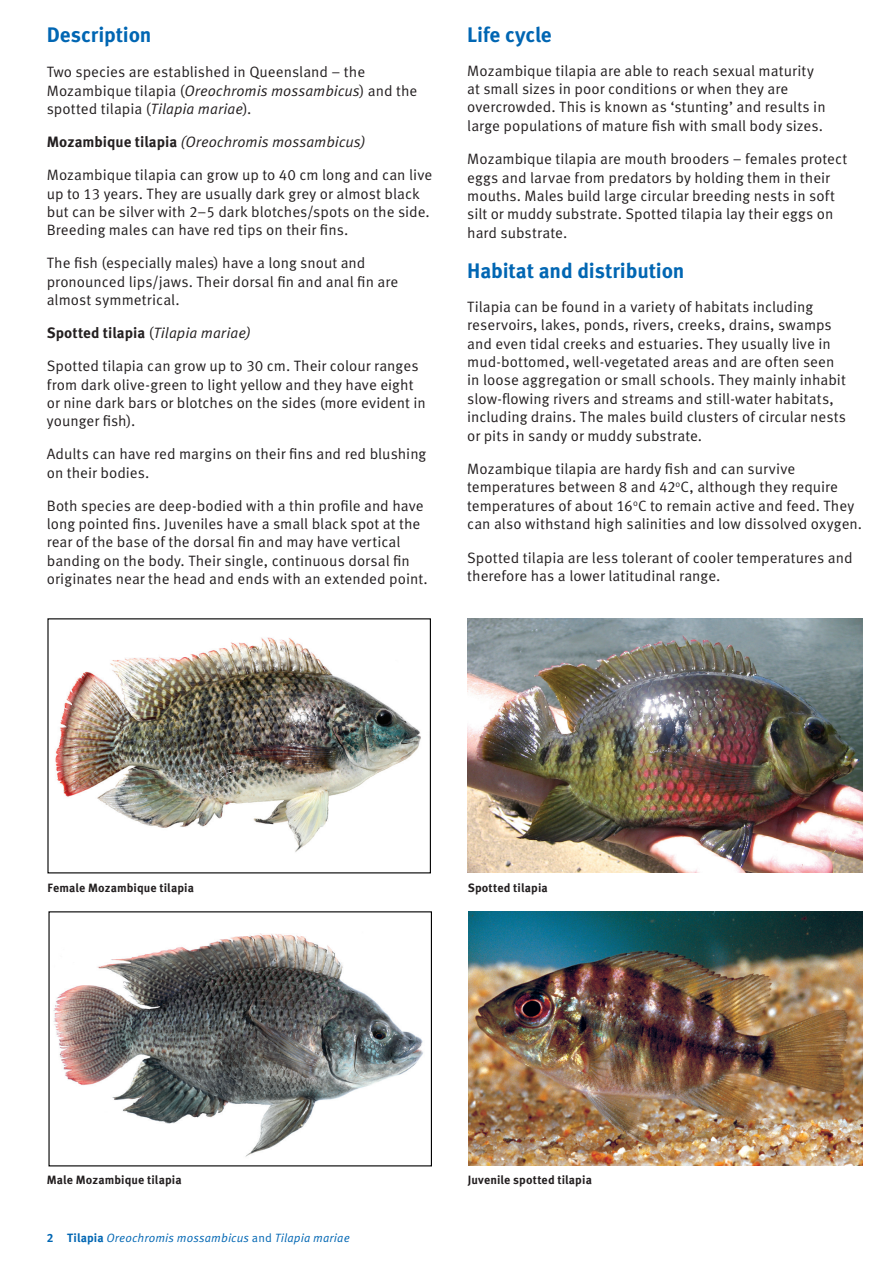
<style>
.page{position:relative;width:893px;height:1263px;background:#fff}
.page>*{position:absolute;margin:0;border:0;box-sizing:border-box;transform-origin:0 0}
.Header01{font:700 21px "Meta OT";letter-spacing:-.01em;color:#0166b3}
.Bodycopy{font:700 21px "Meta OT";letter-spacing:-.005em;color:#0166b3}
.Header01-2{font:15px/18.5px "Meta OT";color:#231f20}
.Header01-3{font:italic 15px "Meta OT";color:#231f20}
.Header01-4{font:700 15px "Meta OT";color:#231f20}
.Header01-5{font:700 12px "Meta OT";letter-spacing:.01em;color:#231f20}
.t1{font:italic 12px "Meta OT";letter-spacing:.01em;color:#0166b3}
.s1{font-style:italic}
.s2{font-weight:700;font-style:normal}
.s3{font-weight:400}
.s4{font-weight:400;font-style:italic}
.s5{font-style:normal}
</style>
<div class="page">
<img style="left:55px;top:637px;width:366px;height:215px">
<img style="left:468px;top:912px;width:394px;height:254px">
<img style="left:468px;top:619px;width:394px;height:254px">
<img style="left:53px;top:933px;width:370px;height:224px">
<p class="Bodycopy" style="left:47px;top:22px;width:106px">Description</p>
<p class="Header01-2" style="left:47px;top:63px;width:372px">Two species are established in Queensland – the<br>Mozambique tilapia (<span class="s1">Oreochromis mossambicus</span>) and the spotted tilapia (<span class="s1">Tilapia mariae</span>).</p>
<p class="Header01-3" style="left:47px;top:133px;width:320px"><span class="s2">Mozambique tilapia</span> (Oreochromis mossambicus)</p>
<p class="Header01-2" style="left:47px;top:166px;width:387px">Mozambique tilapia can grow up to 40 cm long and can live up to 13 years. They are usually dark grey or almost black but can be silver with 2–5 dark blotches/spots on the side.<br>Breeding males can have red tips on their fins.</p>
<p class="Header01-2" style="left:47px;top:254px;width:353px">The fish (especially males) have a long snout and pronounced lips/jaws. Their dorsal fin and anal fin are almost symmetrical.</p>
<p class="Header01-4" style="left:47px;top:323px;width:205px">Spotted tilapia <span class="s3">(</span><span class="s4">Tilapia mariae)</span></p>
<p class="Header01-2" style="left:47px;top:357px;width:380px">Spotted tilapia can grow up to 30 cm. Their colour ranges from dark olive-green to light yellow and they have eight or nine dark bars or blotches on the sides (more evident in younger fish).</p>
<p class="Header01-2" style="left:47px;top:445px;width:381px">Adults can have red margins on their fins and red blushing on their bodies.</p>
<p class="Header01-2" style="left:47px;top:497px;width:383px">Both species are deep-bodied with a thin profile and have long pointed fins. Juveniles have a small black spot at the rear of the base of the dorsal fin and may have vertical banding on the body. Their single, continuous dorsal fin originates near the head and ends with an extended point.</p>
<p class="Header01" style="left:467px;top:22px;width:86px">Life cycle</p>
<p class="Header01-2" style="left:467px;top:61px;width:360px">Mozambique tilapia are able to reach sexual maturity at small sizes in poor conditions or when they are overcrowded. This is known as ‘stunting’ and results in large populations of mature fish with small body sizes.</p>
<p class="Header01-2" style="left:467px;top:150px;width:381px">Mozambique tilapia are mouth brooders – females protect eggs and larvae from predators by holding them in their mouths. Males build large circular breeding nests in soft silt or muddy substrate. Spotted tilapia lay their eggs on hard substrate.</p>
<p class="Header01" style="left:467px;top:258px;width:219px">Habitat and distribution</p>
<p class="Header01-2" style="left:467px;top:297px;width:380px">Tilapia can be found in a variety of habitats including reservoirs, lakes, ponds, rivers, creeks, drains, swamps and even tidal creeks and estuaries. They usually live in mud‑bottomed, well‑vegetated areas and are often seen in loose aggregation or small schools. They mainly inhabit slow‑flowing rivers and streams and still‑water habitats, including drains. The males build clusters of circular nests or pits in sandy or muddy substrate.</p>
<p class="Header01-2" style="left:467px;top:460px;width:396px">Mozambique tilapia are hardy fish and can survive temperatures between 8 and 42<sup>o</sup>C, although they require temperatures of about 16<sup>o</sup>C to remain active and feed. They can also withstand high salinities and low dissolved oxygen.</p>
<p class="Header01-2" style="left:467px;top:548px;width:387px">Spotted tilapia are less tolerant of cooler temperatures and therefore has a lower latitudinal range.</p>
<p class="Header01-5" style="left:48px;top:880px;width:148px">Female Mozambique tilapia</p>
<p class="Header01-5" style="left:47px;top:1173px;width:136px">Male Mozambique tilapia</p>
<p class="t1" style="left:47px;top:1230px;width:305px"><span class="s2">2 Tilapia</span> Oreochromis mossambicus <span class="s5">and</span> Tilapia mariae</p>
<p class="Header01-5" style="left:468px;top:880px;width:82px">Spotted tilapia</p>
<p class="Header01-5" style="left:468px;top:1173px;width:126px">Juvenile spotted tilapia</p>
</div>
